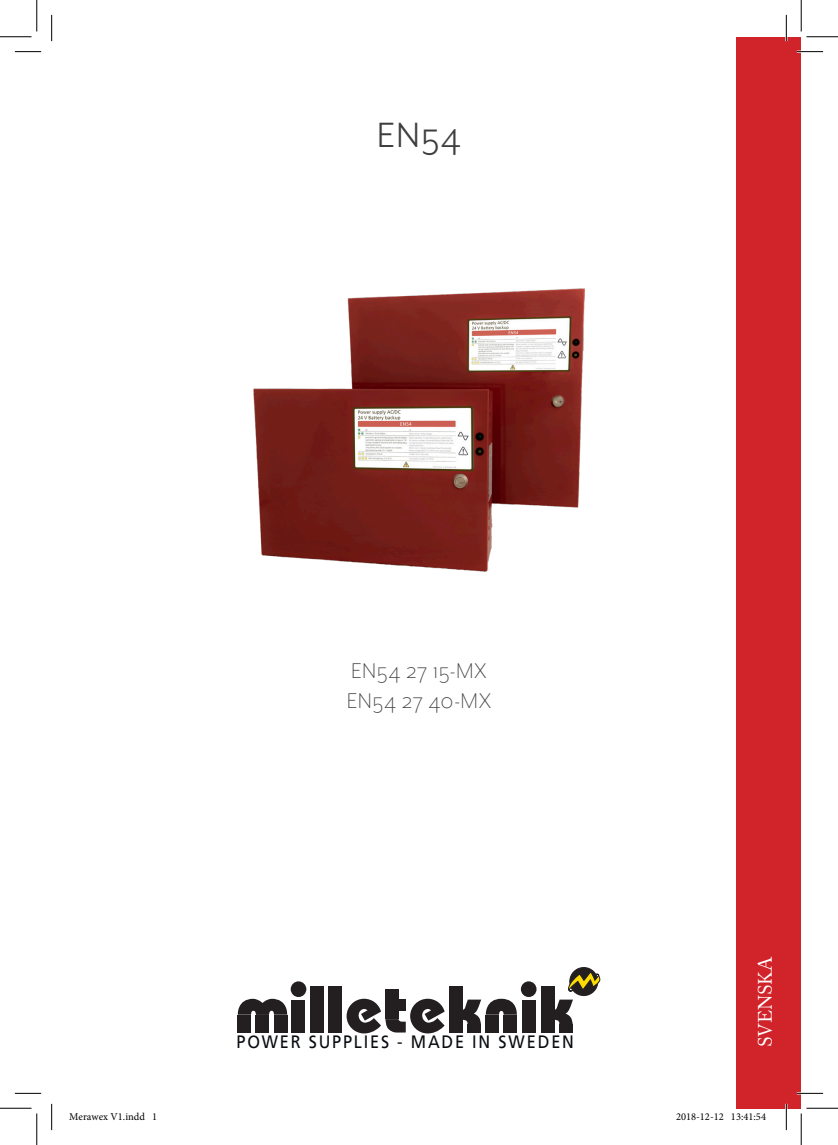
<style>
.page{position:relative;width:838px;height:1145px;background:#fff}
.page>*{position:absolute;margin:0;border:0;box-sizing:border-box;transform-origin:0 0}
.t1{font:40.43px "Mr Eaves San OT";color:#3e3e3f}
.t2{font:300 24.5px/29.4px "Mr Eaves San OT";letter-spacing:.015em;color:#3e3e3f}
.t3{font:19.25px "Adobe Caslon Pro";color:#fff}
.t4{font:17.85px "Frutiger LT";letter-spacing:.11em;color:#090c10;scale:.91 1}
.t5{font:10.5px "Minion Pro";color:#000}
</style>
<div class="page">
<div style="left:736px;top:37px;width:65px;height:1071px;background:#d1232a"></div>
<div style="left:292px;top:1000px;width:13px;height:33px;background:#231f20"></div>
<div style="left:310px;top:986px;width:13px;height:47px;background:#231f20"></div>
<div style="left:328px;top:986px;width:14px;height:47px;background:#231f20"></div>
<div style="left:385px;top:989px;width:13px;height:30px;background:#231f20"></div>
<div style="left:290px;top:981px;width:16px;height:16px;background:#231f20;border-radius:50%"></div>
<div style="left:522px;top:1000px;width:13px;height:33px;background:#231f20"></div>
<div style="left:485px;top:1015px;width:14px;height:18px;background:#231f20"></div>
<div style="left:503px;top:1015px;width:14px;height:18px;background:#231f20"></div>
<div style="left:521px;top:981px;width:15px;height:16px;background:#231f20;border-radius:50%"></div>
<div style="left:238px;top:1015px;width:13px;height:18px;background:#231f20"></div>
<div style="left:256px;top:1015px;width:13px;height:18px;background:#231f20"></div>
<svg style="left:238px;top:999px;width:50px;height:16px"></svg>
<div style="left:274px;top:1015px;width:13px;height:18px;background:#231f20"></div>
<div style="left:449px;top:986px;width:13px;height:47px;background:#231f20"></div>
<div style="left:467px;top:1024px;width:13px;height:9px;background:#231f20"></div>
<svg style="left:462px;top:999px;width:55px;height:25px"></svg>
<div style="left:541px;top:986px;width:13px;height:47px;background:#231f20"></div>
<div style="left:559px;top:1024px;width:13px;height:9px;background:#231f20"></div>
<svg style="left:554px;top:1000px;width:19px;height:24px"></svg>
<svg style="left:346px;top:999px;width:98px;height:34px"></svg>
<div style="left:569px;top:968px;width:28px;height:28px;background:#231f20;border-radius:50%"></div>
<div style="left:569px;top:967px;width:29px;height:29px;border:1px solid #231f20;border-radius:50%"></div>
<svg style="left:568px;top:971px;width:32px;height:21px"></svg>
<img style="left:253px;top:288px;width:331px;height:284px">
<hr style="left:796px;top:51px;width:27px;height:2px;background:#fff">
<hr style="left:796px;top:1092px;width:27px;height:2px;background:#fff">
<hr style="left:785px;top:15px;width:2px;height:26px;background:#fff">
<hr style="left:785px;top:1104px;width:2px;height:26px;background:#fff">
<svg style="left:15px;top:51px;width:26px;height:1px"></svg>
<svg style="left:796px;top:51px;width:27px;height:1px"></svg>
<svg style="left:15px;top:1093px;width:26px;height:1px"></svg>
<svg style="left:796px;top:1093px;width:27px;height:1px"></svg>
<svg style="left:51px;top:15px;width:1px;height:26px"></svg>
<svg style="left:51px;top:1104px;width:1px;height:26px"></svg>
<svg style="left:786px;top:15px;width:1px;height:26px"></svg>
<svg style="left:786px;top:1104px;width:1px;height:26px"></svg>
<hr style="left:0;top:36px;width:32px;height:1px;background:#000">
<hr style="left:806px;top:36px;width:31px;height:1px;background:#000">
<hr style="left:0;top:1108px;width:32px;height:1px;background:#000">
<hr style="left:806px;top:1108px;width:31px;height:1px;background:#000">
<hr style="left:36px;top:0;width:1px;height:31px;background:#000">
<hr style="left:36px;top:1113px;width:1px;height:32px;background:#000">
<hr style="left:800px;top:0;width:1px;height:31px;background:#000">
<hr style="left:800px;top:1113px;width:1px;height:32px;background:#000">
<h1 class="t1" style="left:377px;top:113px;width:86px">EN54</h1>
<h2 class="t2" style="left:347px;top:656px;width:146px">EN54 27 15-MX<br>EN54 27 40-MX</h2>
<h3 class="t4" style="left:236px;top:1032px;width:372px">POWER SUPPLIES - MADE IN SWEDEN</h3>
<h3 class="t3" style="left:753px;top:1047px;width:92px;rotate:-90deg">SVENSKA</h3>
<p class="t5" style="left:69px;top:1109px;width:89px">Merawex V1.indd 1</p>
<p class="t5" style="left:676px;top:1109px;width:91px">2018-12-12 13:41:54</p>
</div>
